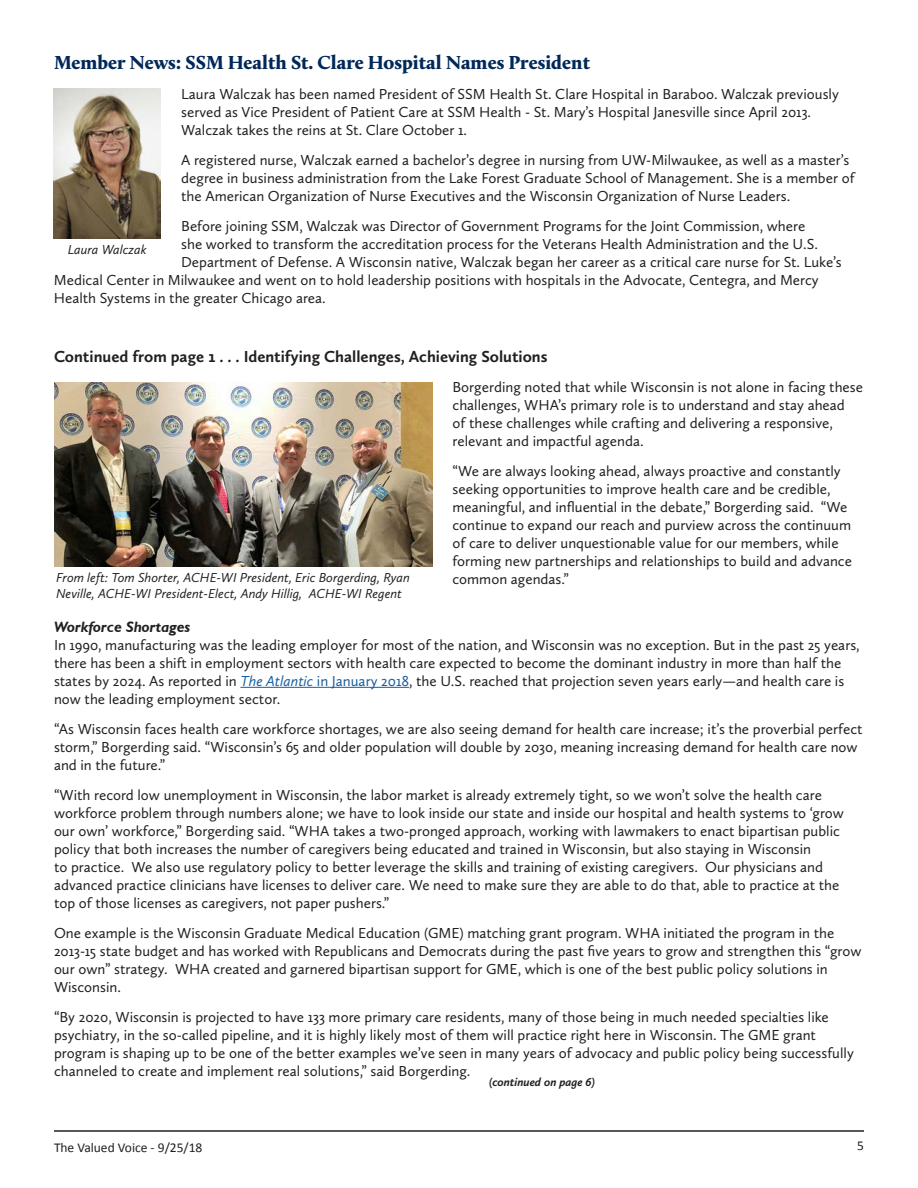
<style>
.page{position:relative;width:918px;height:1188px;background:#fff}
.page>*{position:absolute;margin:0;border:0;box-sizing:border-box;transform-origin:0 0}
.Headlines_-_Valued_V{font:900 19.5px "Calluna";color:#002858}
.Body_Text_-_Valued_V{font:700 16.5px "Calluna Sans";color:#231f20}
.Body_Text_-_Valued_V-2{font:15px/18px "Calluna Sans";color:#231f20}
.Body_Text_-_Valued_V-3{font:italic 700 15px "Humanist 521 BT";color:#231f20}
.Captions_-_Valued_Vo{font:italic 13.5px/16.2px "Calluna Sans";color:#231f20}
.page_footers{font:13.5px "Calibri";color:#231f20}
.Continued_On_-_Value{font:italic 700 12px "Calluna Sans";color:#231f20}
.s1{font-style:italic;color:#175d9e}
.s2{color:#175d9e}
</style>
<div class="page">
<hr style="left:54px;top:1130px;width:810px;height:2px;background:#231f20">
<hr style="left:240px;top:687px;width:169px;height:1px;background:#175d9e">
<img style="left:54px;top:88px;width:107px;height:150px">
<img style="left:54px;top:383px;width:378px;height:183px">
<p class="Headlines_-_Valued_V" style="left:54px;top:50px;width:538px">Member News: SSM Health St. Clare Hospital Names President</p>
<p class="Body_Text_-_Valued_V-2" style="left:181px;top:84px;width:659px">Laura Walczak has been named President of SSM Health St. Clare Hospital in Baraboo. Walczak previously served as Vice President of Patient Care at SSM Health - St. Mary’s Hospital Janesville since April 2013.<br>Walczak takes the reins at St. Clare October 1.</p>
<p class="Body_Text_-_Valued_V-2" style="left:181px;top:150px;width:675px">A registered nurse, Walczak earned a bachelor’s degree in nursing from UW-Milwaukee, as well as a master’s degree in business administration from the Lake Forest Graduate School of Management. She is a member of the American Organization of Nurse Executives and the Wisconsin Organization of Nurse Leaders.</p>
<p class="Body_Text_-_Valued_V-2" style="left:181px;top:216px;width:626px">Before joining SSM, Walczak was Director of Government Programs for the Joint Commission, where</p>
<p class="Body_Text_-_Valued_V-2" style="left:181px;top:234px;width:638px">she worked to transform the accreditation process for the Veterans Health Administration and the U.S.</p>
<p class="Body_Text_-_Valued_V-2" style="left:181px;top:252px;width:662px">Department of Defense. A Wisconsin native, Walczak began her career as a critical care nurse for St. Luke’s</p>
<p class="Body_Text_-_Valued_V-2" style="left:54px;top:270px;width:766px">Medical Center in Milwaukee and went on to hold leadership positions with hospitals in the Advocate, Centegra, and Mercy</p>
<p class="Body_Text_-_Valued_V-2" style="left:54px;top:288px;width:273px">Health Systems in the greater Chicago area.</p>
<p class="Captions_-_Valued_Vo" style="left:68px;top:241px;width:80px">Laura Walczak</p>
<p class="Body_Text_-_Valued_V" style="left:54px;top:346px;width:495px">Continued from page 1 . . . Identifying Challenges, Achieving Solutions</p>
<p class="Captions_-_Valued_Vo" style="left:56px;top:569px;width:355px">From left: Tom Shorter, ACHE-WI President, Eric Borgerding, Ryan<br>Neville, ACHE-WI President-Elect, Andy Hillig, ACHE-WI Regent</p>
<p class="Body_Text_-_Valued_V-2" style="left:453px;top:378px;width:412px">Borgerding noted that while Wisconsin is not alone in facing these challenges, WHA’s primary role is to understand and stay ahead<br>of these challenges while crafting and delivering a responsive, relevant and impactful agenda.</p>
<p class="Body_Text_-_Valued_V-2" style="left:453px;top:462px;width:401px">“We are always looking ahead, always proactive and constantly seeking opportunities to improve health care and be credible, meaningful, and influential in the debate,” Borgerding said. “We continue to expand our reach and purview across the continuum of care to deliver unquestionable value for our members, while forming new partnerships and relationships to build and advance common agendas.”</p>
<p class="Body_Text_-_Valued_V-3" style="left:54px;top:617px;width:138px">Workforce Shortages</p>
<p class="Body_Text_-_Valued_V-2" style="left:54px;top:636px;width:807px">In 1990, manufacturing was the leading employer for most of the nation, and Wisconsin was no exception. But in the past 25 years, there has been a shift in employment sectors with health care expected to become the dominant industry in more than half the states by 2024. As reported in <span class="s1">The Atlantic</span> <span class="s2">in January 2018</span>, the U.S. reached that projection seven years early—and health care is now the leading employment sector.</p>
<p class="Body_Text_-_Valued_V-2" style="left:54px;top:720px;width:810px">“As Wisconsin faces health care workforce shortages, we are also seeing demand for health care increase; it’s the proverbial perfect storm,” Borgerding said. “Wisconsin’s 65 and older population will double by 2030, meaning increasing demand for health care now and in the future.”</p>
<p class="Body_Text_-_Valued_V-2" style="left:54px;top:786px;width:792px">“With record low unemployment in Wisconsin, the labor market is already extremely tight, so we won’t solve the health care workforce problem through numbers alone; we have to look inside our state and inside our hospital and health systems to ‘grow our own’ workforce,” Borgerding said. “WHA takes a two-pronged approach, working with lawmakers to enact bipartisan public policy that both increases the number of caregivers being educated and trained in Wisconsin, but also staying in Wisconsin<br>to practice. We also use regulatory policy to better leverage the skills and training of existing caregivers. Our physicians and advanced practice clinicians have licenses to deliver care. We need to make sure they are able to do that, able to practice at the top of those licenses as caregivers, not paper pushers.”</p>
<p class="Body_Text_-_Valued_V-2" style="left:54px;top:924px;width:809px">One example is the Wisconsin Graduate Medical Education (GME) matching grant program. WHA initiated the program in the 2013-15 state budget and has worked with Republicans and Democrats during the past five years to grow and strengthen this “grow our own” strategy. WHA created and garnered bipartisan support for GME, which is one of the best public policy solutions in Wisconsin.</p>
<p class="Body_Text_-_Valued_V-2" style="left:54px;top:1008px;width:801px">“By 2020, Wisconsin is projected to have 133 more primary care residents, many of those being in much needed specialties like psychiatry, in the so-called pipeline, and it is highly likely most of them will practice right here in Wisconsin. The GME grant program is shaping up to be one of the better examples we’ve seen in many years of advocacy and public policy being successfully channeled to create and implement real solutions,” said Borgerding.</p>
<p class="Continued_On_-_Value" style="left:489px;top:1074px;width:107px">(continued on page 6)</p>
<p class="page_footers" style="left:54px;top:1139px;width:150px">The Valued Voice - 9/25/18</p>
<p class="page_footers" style="left:857px;top:1137px;width:8px">5</p>
</div>
